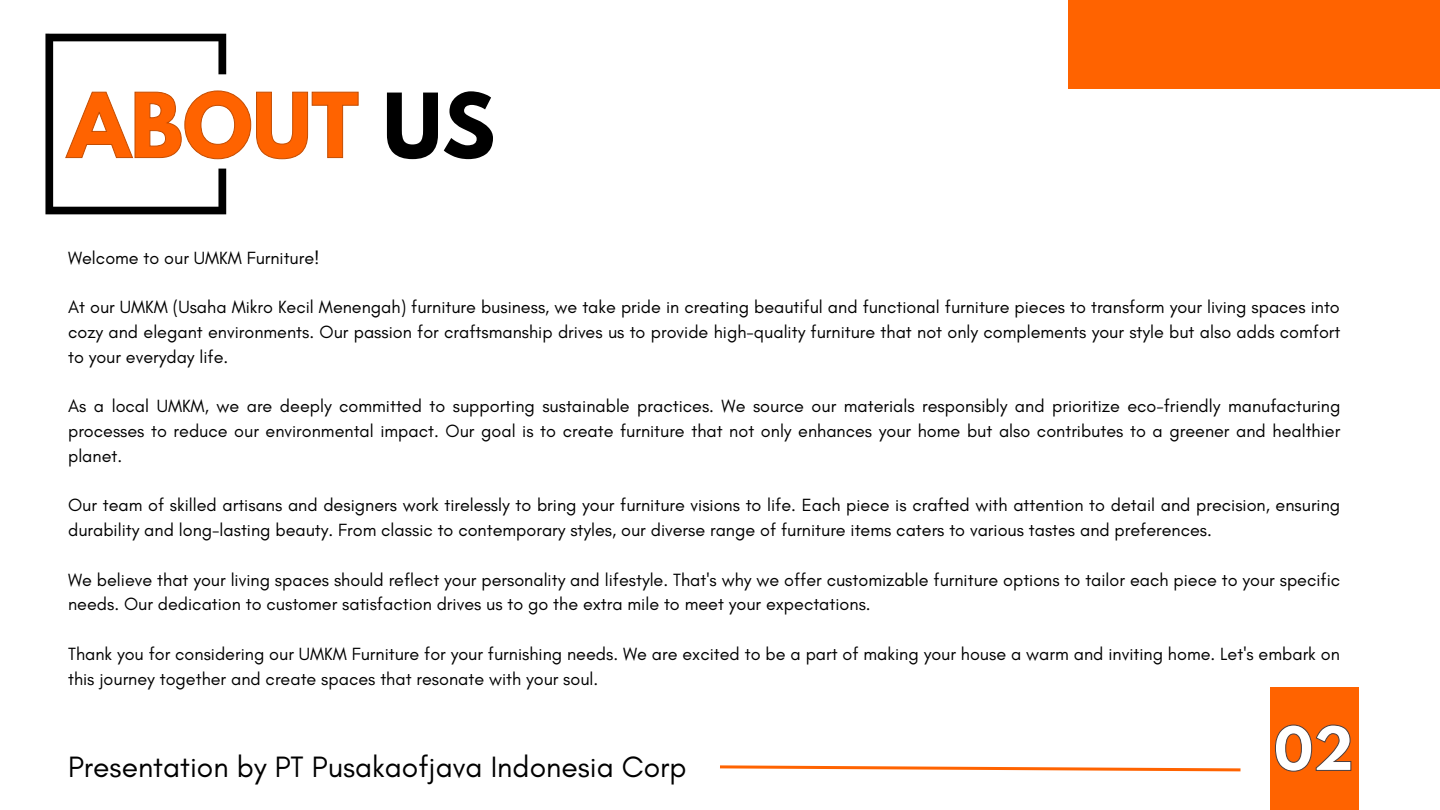
<style>
.page{position:relative;width:1440px;height:810px;background:#fff}
.page>*{position:absolute;margin:0;border:0;box-sizing:border-box;transform-origin:0 0}
.t1{font:700 79.3px "League Spartan";color:#ff6300}
.t2{font:700 54px "League Spartan";color:#fff}
.t3{font:30px "Glacial Indifference";color:#000}
.t4{font:18px/24.8px "Glacial Indifference";color:#000}
.s1{color:#000}
</style>
<div class="page">
<svg style="left:720px;top:765px;width:521px;height:7px"></svg>
<div style="left:1270px;top:688px;width:89px;height:122px;background:#ff6300"></div>
<div style="left:1068px;top:0;width:372px;height:89px;background:#ff6300"></div>
<svg style="left:45px;top:34px;width:314px;height:180px"></svg>
<svg style="left:1275px;top:725px;width:76px;height:47px"></svg>
<p class="t1" style="left:68px;top:86px;width:429px">ABOUT <span class="s1">US</span></p>
<p class="t4" style="left:68px;top:245px;width:253px">Welcome to our UMKM Furniture!</p>
<p class="t4" style="left:68px;top:295px;width:1274px;text-align:justify">At our UMKM (Usaha Mikro Kecil Menengah) furniture business, we take pride in creating beautiful and functional furniture pieces to transform your living spaces into cozy and elegant environments. Our passion for craftsmanship drives us to provide high-quality furniture that not only complements your style but also adds comfort to your everyday life.</p>
<p class="t4" style="left:68px;top:394px;width:1274px;text-align:justify">As a local UMKM, we are deeply committed to supporting sustainable practices. We source our materials responsibly and prioritize eco-friendly manufacturing processes to reduce our environmental impact. Our goal is to create furniture that not only enhances your home but also contributes to a greener and healthier planet.</p>
<p class="t4" style="left:68px;top:493px;width:1274px">Our team of skilled artisans and designers work tirelessly to bring your furniture visions to life. Each piece is crafted with attention to detail and precision, ensuring durability and long-lasting beauty. From classic to contemporary styles, our diverse range of furniture items caters to various tastes and preferences.</p>
<p class="t4" style="left:68px;top:567px;width:1274px">We believe that your living spaces should reflect your personality and lifestyle. That's why we offer customizable furniture options to tailor each piece to your specific needs. Our dedication to customer satisfaction drives us to go the extra mile to meet your expectations.</p>
<p class="t4" style="left:68px;top:641px;width:1273px">Thank you for considering our UMKM Furniture for your furnishing needs. We are excited to be a part of making your house a warm and inviting home. Let's embark on this journey together and create spaces that resonate with your soul.</p>
<p class="t2" style="left:1274px;top:722px;width:81px">02</p>
<p class="t3" style="left:68px;top:749px;width:620px">Presentation by PT Pusakaofjava Indonesia Corp</p>
</div>
